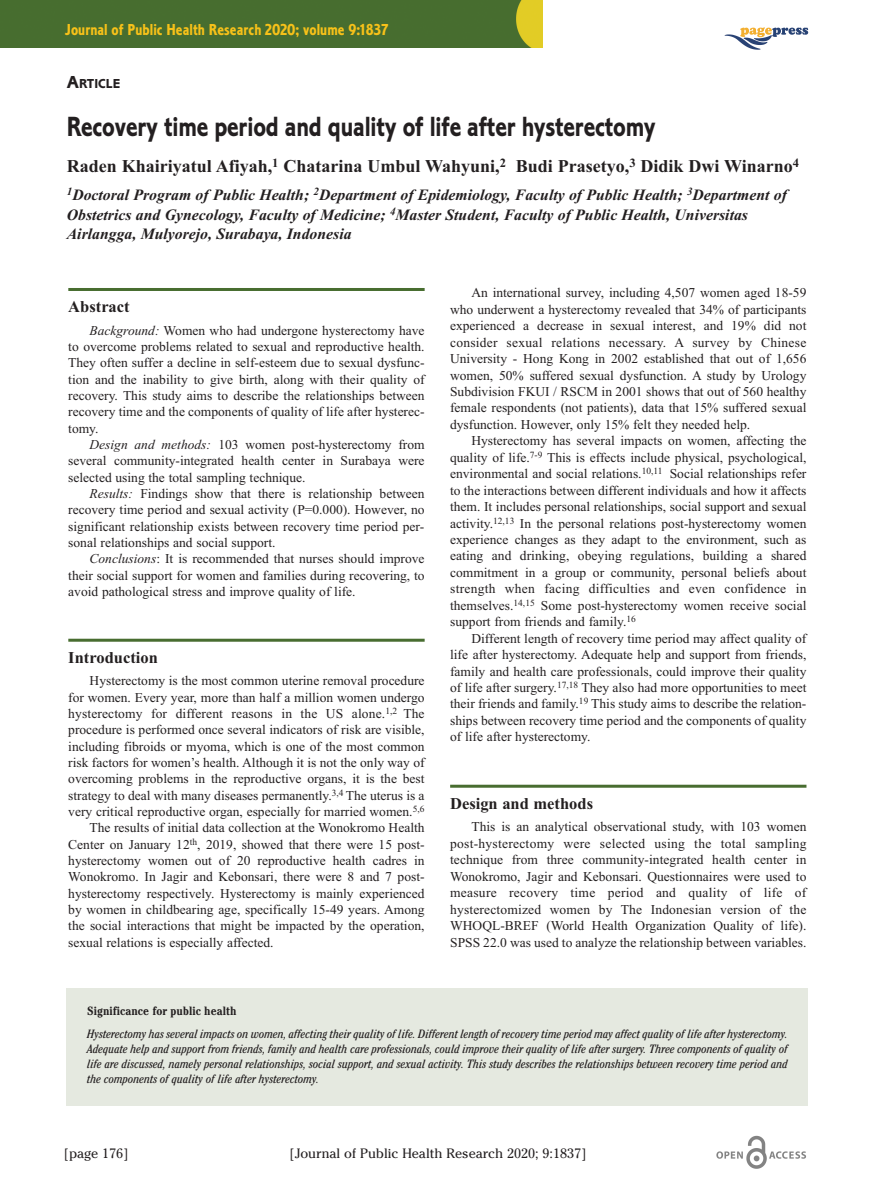
<style>
.page{position:relative;width:893px;height:1191px;background:#fff}
.page>*{position:absolute;margin:0;border:0;box-sizing:border-box;transform-origin:0 0}
.t1{font:28.8px "Corinthian Bold Plain";letter-spacing:-.005em;color:#231f20;scale:.83 1}
.t2{font:700 18px "Times New Roman";color:#231f20}
.t3{font:16.5px "Corinthian Bold Condensed Plain";color:#f7c119}
.t4{font:700 16.5px "Times New Roman";color:#231f20}
.t5{font:italic 700 15.75px/19.5px "Times New Roman";color:#231f20}
.t6{font:13.5px/16.5px "Times New Roman";color:#231f20;text-align:justify}
.t7{font:13.5px "Cheltenham";color:#231f20}
.t8{font:13.5px "Corinthian Bold Plain";color:#231f20}
.t9{font:italic condensed 12px/15px "Cheltenham";color:#231f20;text-align:justify}
.t10{font:700 condensed 12px "Cheltenham";color:#231f20}
.s1{font-size:18px}
.s2{font-style:italic}
</style>
<div class="page">
<div style="left:0;top:0;width:543px;height:48px;background:#476d2f"></div>
<img style="left:716px;top:1135px;width:90px;height:34px">
<hr style="left:68px;top:288px;width:357px;height:3px;background:#486d30">
<hr style="left:68px;top:638px;width:357px;height:3px;background:#486d30">
<hr style="left:450px;top:784px;width:356px;height:3px;background:#486d30">
<div style="left:67px;top:988px;width:741px;height:118px;background:#e5e9e0"></div>
<img style="left:724px;top:27px;width:84px;height:23px">
<p class="t3" style="left:65px;top:24px;width:325px">Journal of Public Health Research 2020; volume 9:1837</p>
<p class="t8" style="left:67px;top:79px;width:55px"><span class="s1">A</span>RTICLE</p>
<h1 class="t1" style="left:67px;top:116px;width:711px">Recovery time period and quality of life after hysterectomy</h1>
<h2 class="t2" style="left:67px;top:155px;width:734px">Raden Khairiyatul Afiyah,<sup>1</sup> Chatarina Umbul Wahyuni,<sup>2</sup> Budi Prasetyo,<sup>3</sup> Didik Dwi Winarno<sup>4</sup></h2>
<p class="t5" style="left:67px;top:185px;width:722px"><sup>1</sup>Doctoral Program of Public Health; <sup>2</sup>Department of Epidemiology, Faculty of Public Health; <sup>3</sup>Department of<br>Obstetrics and Gynecology, Faculty of Medicine; <sup>4</sup>Master Student, Faculty of Public Health, Universitas<br>Airlangga, Mulyorejo, Surabaya, Indonesia</p>
<p class="t4" style="left:68px;top:297px;width:63px">Abstract</p>
<p class="t6" style="left:68px;top:322px;width:358px;text-indent:21px"><span class="s2">Background:</span> Women who had undergone hysterectomy have to overcome problems related to sexual and reproductive health.<br>They often suffer a decline in self-esteem due to sexual dysfunc&shy;tion and the inability to give birth, along with their quality of recovery. This study aims to describe the relationships between recovery time and the components of quality of life after hysterec&shy;tomy.</p>
<p class="t6" style="left:68px;top:436px;width:358px;text-indent:21px"><span class="s2">Design and methods:</span> 103 women post-hysterectomy from several community-integrated health center in Surabaya were selected using the total sampling technique.</p>
<p class="t6" style="left:68px;top:485px;width:358px;text-indent:21px"><span class="s2">Results:</span> Findings show that there is relationship between recovery time period and sexual activity (P=0.000). However, no significant relationship exists between recovery time period per&shy;sonal relationships and social support.</p>
<p class="t6" style="left:68px;top:550px;width:358px;text-indent:21px"><span class="s2">Conclusions</span>: It is recommended that nurses should improve their social support for women and families during recovering, to avoid pathological stress and improve quality of life.</p>
<p class="t4" style="left:68px;top:647px;width:91px">Introduction</p>
<p class="t6" style="left:90px;top:672px;width:337px">Hysterectomy is the most common uterine removal procedure</p>
<p class="t6" style="left:68px;top:689px;width:358px">for women. Every year, more than half a million women undergo</p>
<p class="t6" style="left:68px;top:705px;width:358px">hysterectomy for different reasons in the US alone.<sup>1,2</sup> The</p>
<p class="t6" style="left:68px;top:721px;width:358px">procedure is performed once several indicators of risk are visible,</p>
<p class="t6" style="left:68px;top:737px;width:358px">including fibroids or myoma, which is one of the most common</p>
<p class="t6" style="left:68px;top:754px;width:358px">risk factors for women’s health. Although it is not the only way of</p>
<p class="t6" style="left:68px;top:770px;width:358px">overcoming problems in the reproductive organs, it is the best</p>
<p class="t6" style="left:68px;top:786px;width:358px">strategy to deal with many diseases permanently.<sup>3,4</sup> The uterus is a</p>
<p class="t6" style="left:68px;top:803px;width:358px">very critical reproductive organ, especially for married women.<sup>5,6</sup></p>
<p class="t6" style="left:90px;top:819px;width:337px">The results of initial data collection at the Wonokromo Health</p>
<p class="t6" style="left:68px;top:835px;width:358px">Center on January 12<sup>th</sup>, 2019, showed that there were 15 post-</p>
<p class="t6" style="left:68px;top:852px;width:358px">hysterectomy women out of 20 reproductive health cadres in</p>
<p class="t6" style="left:68px;top:868px;width:358px">Wonokromo. In Jagir and Kebonsari, there were 8 and 7 post-</p>
<p class="t6" style="left:68px;top:884px;width:358px">hysterectomy respectively. Hysterectomy is mainly experienced</p>
<p class="t6" style="left:68px;top:901px;width:358px">by women in childbearing age, specifically 15-49 years. Among</p>
<p class="t6" style="left:68px;top:917px;width:358px">the social interactions that might be impacted by the operation,</p>
<p class="t6" style="left:68px;top:933px;width:207px">sexual relations is especially affected.</p>
<p class="t6" style="left:450px;top:284px;width:358px;text-indent:21px">An international survey, including 4,507 women aged 18-59 who underwent a hysterectomy revealed that 34% of participants experienced a decrease in sexual interest, and 19% did not consider sexual relations necessary. A survey by Chinese University - Hong Kong in 2002 established that out of 1,656 women, 50% suffered sexual dysfunction. A study by Urology Subdivision FKUI / RSCM in 2001 shows that out of 560 healthy female respondents (not patients), data that 15% suffered sexual dysfunction. However, only 15% felt they needed help.</p>
<p class="t6" style="left:450px;top:432px;width:358px;text-indent:21px">Hysterectomy has several impacts on women, affecting the quality of life.<sup>7-9</sup> This is effects include physical, psychological, environmental and social relations.<sup>10,11</sup> Social relationships refer to the interactions between different individuals and how it affects them. It includes personal relationships, social support and sexual activity.<sup>12,13</sup> In the personal relations post-hysterectomy women experience changes as they adapt to the environment, such as eating and drinking, obeying regulations, building a shared commitment in a group or community, personal beliefs about strength when facing difficulties and even confidence in themselves.<sup>14,15</sup> Some post-hysterectomy women receive social support from friends and family.<sup>16</sup></p>
<p class="t6" style="left:450px;top:630px;width:358px;text-indent:21px">Different length of recovery time period may affect quality of life after hysterectomy. Adequate help and support from friends, family and health care professionals, could improve their quality of life after surgery.<sup>17,18</sup> They also had more opportunities to meet their friends and family.<sup>19</sup> This study aims to describe the relation&shy;ships between recovery time period and the components of quality of life after hysterectomy.</p>
<p class="t4" style="left:450px;top:793px;width:144px">Design and methods</p>
<p class="t6" style="left:450px;top:818px;width:358px;text-indent:21px">This is an analytical observational study, with 103 women post-hysterectomy were selected using the total sampling technique from three community-integrated health center in Wonokromo, Jagir and Kebonsari. Questionnaires were used to measure recovery time period and quality of life of hysterectomized women by The Indonesian version of the WHOQL-BREF (World Health Organization Quality of life).<br>SPSS 22.0 was used to analyze the relationship between variables.</p>
<p class="t10" style="left:87px;top:1006px;width:151px">Significance for public health</p>
<p class="t9" style="left:87px;top:1028px;width:702px">Hysterectomy has several impacts on women, affecting their quality of life. Different length of recovery time period may affect quality of life after hysterectomy.<br>Adequate help and support from friends, family and health care professionals, could improve their quality of life after surgery. Three components of quality of life are discussed, namely personal relationships, social support, and sexual activity. This study describes the relationships between recovery time period and the components of quality of life after hysterectomy.</p>
<p class="t7" style="left:64px;top:1145px;width:66px">[page 176]</p>
<p class="t7" style="left:289px;top:1145px;width:299px">[Journal of Public Health Research 2020; 9:1837]</p>
</div>
